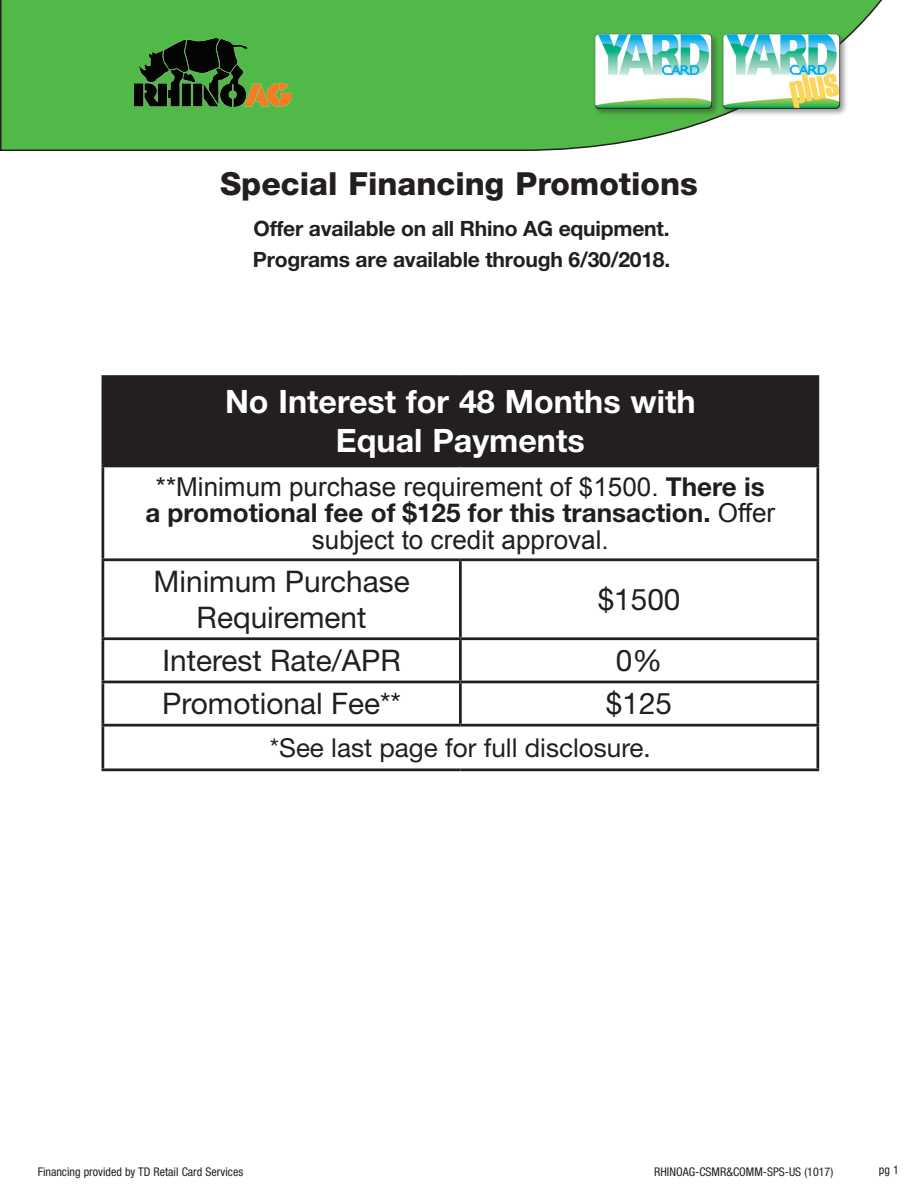
<style>
.page{position:relative;width:918px;height:1188px;background:#fff}
.page>*{position:absolute;margin:0;border:0;box-sizing:border-box;transform-origin:0 0}
.t1{font:700 32.25px/38.7px "Helvetica Neue LT Std";color:#fff;text-align:center}
.t2{font:800 31.8px "Helvetica Neue LT Std";color:#231f20}
.t3{font:29.85px/35.7px "Helvetica Neue LT Std";color:#231f20;text-align:center}
.Pa0{font:26.1px/26.4px "Arial";color:#221e1f;text-align:center}
.t4{font:26.1px "Helvetica Neue LT Std";color:#231f20}
.t5{font:700 21.15px/31.3px "Helvetica Neue LT Std";letter-spacing:-.01em;color:#231f20}
.t6{font:condensed 12px "Helvetica Neue LT Std";color:#231f20}
.s1{font-family:"Helvetica Neue LT Std";font-weight:700}
</style>
<div class="page">
<svg style="left:0;top:0;width:882px;height:151px;background:#63be5b"></svg>
<div style="left:103px;top:377px;width:715px;height:89px;background:#231f20"></div>
<hr style="left:102px;top:375px;width:358px;height:3px;background:#231f20">
<hr style="left:102px;top:378px;width:2px;height:87px;background:#231f20">
<hr style="left:460px;top:375px;width:359px;height:3px;background:#231f20">
<hr style="left:816px;top:378px;width:3px;height:87px;background:#231f20">
<hr style="left:102px;top:465px;width:358px;height:2px;background:#231f20">
<hr style="left:102px;top:467px;width:2px;height:91px;background:#231f20">
<hr style="left:460px;top:465px;width:359px;height:2px;background:#231f20">
<hr style="left:816px;top:467px;width:3px;height:91px;background:#231f20">
<hr style="left:102px;top:558px;width:358px;height:3px;background:#231f20">
<hr style="left:102px;top:561px;width:2px;height:76px;background:#231f20">
<hr style="left:460px;top:558px;width:359px;height:3px;background:#231f20">
<hr style="left:459px;top:561px;width:3px;height:76px;background:#231f20">
<hr style="left:816px;top:561px;width:3px;height:76px;background:#231f20">
<hr style="left:102px;top:637px;width:358px;height:3px;background:#231f20">
<hr style="left:102px;top:640px;width:2px;height:41px;background:#231f20">
<hr style="left:460px;top:637px;width:359px;height:3px;background:#231f20">
<hr style="left:459px;top:640px;width:3px;height:41px;background:#231f20">
<hr style="left:816px;top:640px;width:3px;height:41px;background:#231f20">
<hr style="left:102px;top:681px;width:358px;height:2px;background:#231f20">
<hr style="left:102px;top:683px;width:2px;height:41px;background:#231f20">
<hr style="left:460px;top:681px;width:359px;height:2px;background:#231f20">
<hr style="left:459px;top:683px;width:3px;height:41px;background:#231f20">
<hr style="left:816px;top:683px;width:3px;height:41px;background:#231f20">
<hr style="left:102px;top:724px;width:358px;height:3px;background:#231f20">
<hr style="left:102px;top:727px;width:2px;height:41px;background:#231f20">
<hr style="left:460px;top:724px;width:359px;height:3px;background:#231f20">
<hr style="left:816px;top:727px;width:3px;height:41px;background:#231f20">
<hr style="left:102px;top:768px;width:358px;height:3px;background:#231f20">
<hr style="left:460px;top:768px;width:359px;height:3px;background:#231f20">
<img style="left:135px;top:39px;width:156px;height:68px">
<div style="left:593px;top:32px;width:255px;height:85px;background:#231f20;opacity:.45"></div>
<img style="left:591px;top:33px;width:252px;height:76px">
<p class="t2" style="left:220px;top:165px;width:479px">Special Financing Promotions</p>
<p class="t5" style="left:253px;top:212px;width:419px">Offer available on all Rhino AG equipment.<br>Programs are available through 6/30/2018.</p>
<p class="t1" style="left:225px;top:382px;width:472px">No Interest for 48 Months with<br>Equal Payments</p>
<p class="Pa0" style="left:145px;top:474px;width:631px">**Minimum purchase requirement of $1500. <span class="s1">There is a promotional fee of $125 for this transaction.</span> Offer subject to credit approval.</p>
<p class="t3" style="left:154px;top:563px;width:258px">Minimum Purchase<br>Requirement</p>
<p class="t3" style="left:598px;top:581px;width:84px">$1500</p>
<p class="t3" style="left:162px;top:642px;width:240px">Interest Rate/APR</p>
<p class="t3" style="left:616px;top:642px;width:48px">0%</p>
<p class="t3" style="left:162px;top:685px;width:240px">Promotional Fee**</p>
<p class="t3" style="left:606px;top:685px;width:68px">$125</p>
<p class="t4" style="left:270px;top:732px;width:382px">*See last page for full disclosure.</p>
<p class="t6" style="left:38px;top:1165px;width:207px">Financing provided by TD Retail Card Services</p>
<p class="t6" style="left:654px;top:1165px;width:180px">RHINOAG-CSMR&amp;COMM-SPS-US (1017)</p>
<p class="t6" style="left:879px;top:1163px;width:22px">pg 1</p>
</div>
